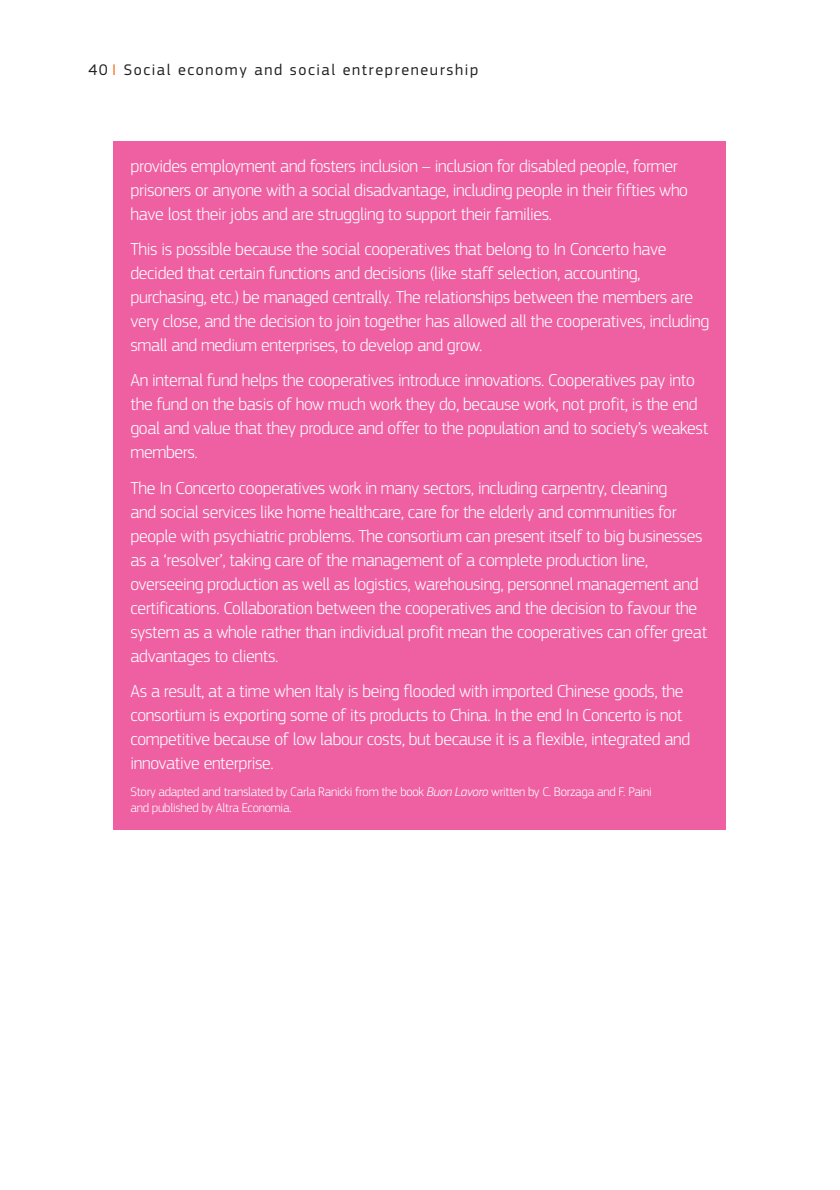
<style>
.page{position:relative;width:840px;height:1190px;background:#fff}
.page>*{position:absolute;margin:0;border:0;box-sizing:border-box;transform-origin:0 0}
.t1{font:300 18px/24px "PF Square Sans Pro";letter-spacing:-.02em;color:#fff}
.t2{font:16px "PF Square Sans Pro";letter-spacing:.1em;color:#231f20}
.t3{font:300 13px/16px "PF Square Sans Pro";letter-spacing:-.02em;color:#fff}
.s1{color:#f36f21}
.s2{font-style:italic}
</style>
<div class="page">
<div style="left:113px;top:141px;width:613px;height:688px;background:#ef60a3"></div>
<p class="t2" style="left:88px;top:64px;width:391px">40 <span class="s1">I</span> Social economy and social entrepreneurship</p>
<p class="t1" style="left:130px;top:156px;width:558px">provides employment and fosters inclusion – inclusion for disabled people, former prisoners or anyone with a social disadvantage, including people in their fifties who have lost their jobs and are struggling to support their families.</p>
<p class="t1" style="left:130px;top:239px;width:579px">This is possible because the social cooperatives that belong to In Concerto have decided that certain functions and decisions (like staff selection, accounting, purchasing, etc.) be managed centrally. The relationships between the members are very close, and the decision to join together has allowed all the cooperatives, including small and medium enterprises, to develop and grow.</p>
<p class="t1" style="left:130px;top:370px;width:579px">An internal fund helps the cooperatives introduce innovations. Cooperatives pay into the fund on the basis of how much work they do, because work, not profit, is the end goal and value that they produce and offer to the population and to society’s weakest members.</p>
<p class="t1" style="left:130px;top:477px;width:578px">The In Concerto cooperatives work in many sectors, including carpentry, cleaning<br>and social services like home healthcare, care for the elderly and communities for people with psychiatric problems. The consortium can present itself to big businesses as a ‘resolver’, taking care of the management of a complete production line, overseeing production as well as logistics, warehousing, personnel management and certifications. Collaboration between the cooperatives and the decision to favour the system as a whole rather than individual profit mean the cooperatives can offer great advantages to clients.</p>
<p class="t1" style="left:130px;top:681px;width:561px">As a result, at a time when Italy is being flooded with imported Chinese goods, the consortium is exporting some of its products to China. In the end In Concerto is not competitive because of low labour costs, but because it is a flexible, integrated and innovative enterprise.</p>
<p class="t3" style="left:130px;top:785px;width:522px">Story adapted and translated by Carla Ranicki from the book <span class="s2">Buon Lavoro</span> written by C. Borzaga and F. Paini and published by Altra Economia.</p>
</div>
